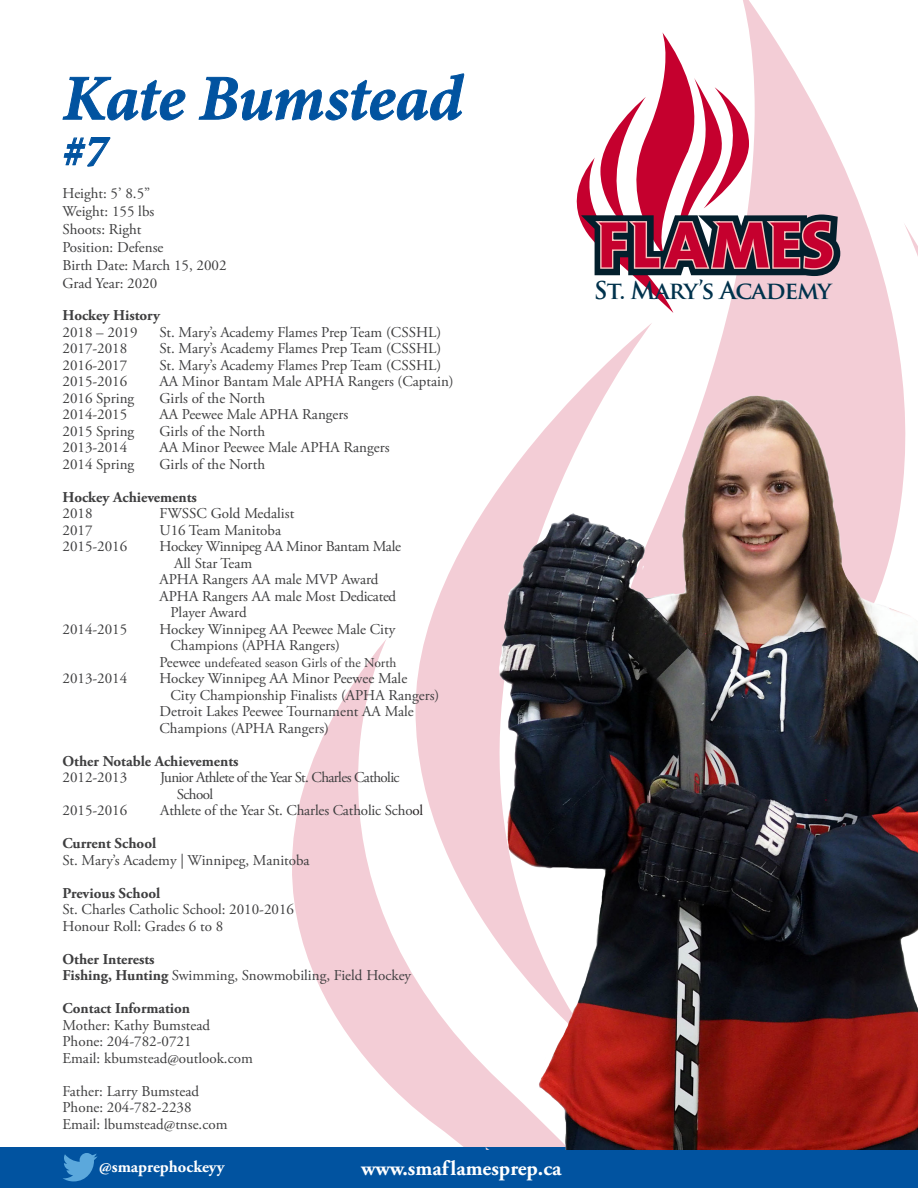
<style>
.page{position:relative;width:918px;height:1188px;background:#fff}
.page>*{position:absolute;margin:0;border:0;box-sizing:border-box;transform-origin:0 0}
.t1{font:italic 700 64.5px "Minion Pro";letter-spacing:-.005em;color:#0153a0}
.t2{font:italic 700 45px "Minion Pro";color:#0153a0}
.t3{font:700 24px "Trajan Pro";letter-spacing:-.04em;color:#00324c}
.t4{font:700 21px "Adobe Garamond Pro";color:#fff}
.t5{font:700 16.5px "Adobe Garamond Pro";color:#fff}
.t6{font:15px/16.5px "Adobe Garamond Pro";color:#3e3e3f}
.t7{font:700 15px "Adobe Garamond Pro";color:#3e3e3f}
.t8{font:15px/16.5px "Adobe Garamond Pro";letter-spacing:-.04em;color:#3e3e3f}
.t9{font:15px/16.5px "Adobe Garamond Pro";letter-spacing:-.02em;color:#3e3e3f}
.t10{font:13.5px "Adobe Garamond Pro";color:#3e3e3f}
.s1{font-size:15px}
.s2{color:#231f20}
.s3{font-weight:700}
</style>
<div class="page">
<svg style="left:576px;top:0;width:290px;height:390px"></svg>
<svg style="left:789px;top:222px;width:129px;height:168px;fill:#f3cdd6"></svg>
<svg style="left:425px;top:323px;width:227px;height:315px"></svg>
<svg style="left:292px;top:638px;width:178px;height:510px"></svg>
<svg style="left:63px;top:77px;width:122px;height:43px"></svg>
<svg style="left:199px;top:74px;width:265px;height:46px"></svg>
<svg style="left:64px;top:137px;width:46px;height:29px"></svg>
<svg style="left:577px;top:32px;width:263px;height:281px"></svg>
<div style="left:0;top:1148px;width:918px;height:40px;background:#0153a0"></div>
<svg style="left:63px;top:1153px;width:35px;height:28px"></svg>
<img style="left:470px;top:390px;width:448px;height:760px">
<p class="t1" style="left:63px;top:53px;width:402px">Kate Bumstead</p>
<p class="t2" style="left:63px;top:119px;width:46px">#7</p>
<p class="t6" style="left:63px;top:185px;width:89px">Height: 5’ 8.5”</p>
<p class="t6" style="left:63px;top:203px;width:93px">Weight: 155 lbs</p>
<p class="t6" style="left:63px;top:221px;width:80px">Shoots: Right</p>
<p class="t6" style="left:63px;top:239px;width:103px">Position: Defense</p>
<p class="t6" style="left:63px;top:257px;width:166px">Birth Date: March 15, 2002</p>
<p class="t6" style="left:63px;top:275px;width:96px">Grad Year: 2020</p>
<p class="t7" style="left:63px;top:307px;width:99px">Hockey History</p>
<p class="t6" style="left:63px;top:324px;width:76px">2018 – 2019</p>
<p class="t6" style="left:160px;top:324px;width:283px">St. Mary’s Academy Flames Prep Team (CSSHL)</p>
<p class="t6" style="left:63px;top:341px;width:66px">2017-2018</p>
<p class="t6" style="left:160px;top:341px;width:283px">St. Mary’s Academy Flames Prep Team (CSSHL)</p>
<p class="t6" style="left:63px;top:357px;width:66px">2016-2017</p>
<p class="t6" style="left:160px;top:357px;width:283px">St. Mary’s Academy Flames Prep Team (CSSHL)</p>
<p class="t6" style="left:63px;top:374px;width:66px">2015-2016</p>
<p class="t6" style="left:160px;top:374px;width:296px">AA Minor Bantam Male APHA Rangers (Captain)</p>
<p class="t6" style="left:63px;top:390px;width:73px">2016 Spring</p>
<p class="t6" style="left:160px;top:390px;width:107px">Girls of the North</p>
<p class="t6" style="left:63px;top:407px;width:66px">2014-2015</p>
<p class="t6" style="left:160px;top:407px;width:190px">AA Peewee Male APHA Rangers</p>
<p class="t6" style="left:63px;top:423px;width:73px">2015 Spring</p>
<p class="t6" style="left:160px;top:423px;width:107px">Girls of the North</p>
<p class="t6" style="left:63px;top:440px;width:66px">2013-2014</p>
<p class="t6" style="left:160px;top:440px;width:232px">AA Minor Peewee Male APHA Rangers</p>
<p class="t6" style="left:63px;top:456px;width:73px">2014 Spring</p>
<p class="t6" style="left:160px;top:456px;width:107px">Girls of the North</p>
<p class="t7" style="left:63px;top:488px;width:136px">Hockey Achievements</p>
<p class="t6" style="left:63px;top:506px;width:31px">2018</p>
<p class="t6" style="left:160px;top:506px;width:136px">FWSSC Gold Medalist</p>
<p class="t6" style="left:63px;top:522px;width:31px">2017</p>
<p class="t6" style="left:160px;top:522px;width:123px">U16 Team Manitoba</p>
<p class="t6" style="left:63px;top:539px;width:66px">2015-2016</p>
<p class="t9" style="left:174px;top:539px;width:228px;text-indent:-15px">Hockey Winnipeg AA Minor Bantam Male<br>All Star Team</p>
<p class="t6" style="left:160px;top:572px;width:220px">APHA Rangers AA male MVP Award</p>
<p class="t6" style="left:160px;top:588px;width:238px">APHA Rangers AA male Most Dedicated</p>
<p class="t6" style="left:171px;top:605px;width:78px">Player Award</p>
<p class="t6" style="left:63px;top:621px;width:66px">2014-2015</p>
<p class="t6" style="left:160px;top:621px;width:237px">Hockey Winnipeg AA Peewee Male City</p>
<p class="t6" style="left:171px;top:638px;width:171px">Champions (APHA Rangers)</p>
<p class="t10" style="left:160px;top:655px;width:239px"><span class="s1">Peewee</span> undefeated season Girls of the North</p>
<p class="t6" style="left:63px;top:671px;width:66px">2013-2014</p>
<p class="t6" style="left:171px;top:671px;width:270px;text-indent:-11px">Hockey Winnipeg AA Minor Peewee Male<br>City Championship Finalists (APHA Rangers)</p>
<p class="t6" style="left:160px;top:704px;width:256px">Detroit Lakes Peewee Tournament AA Male<br>Champions (APHA Rangers)</p>
<p class="t7" style="left:63px;top:752px;width:178px">Other Notable Achievements</p>
<p class="t6" style="left:63px;top:770px;width:66px">2012-2013</p>
<p class="t8" style="left:177px;top:770px;width:224px;text-indent:-17px">Junior Athlete of the Year St. Charles Catholic<br>School</p>
<p class="t6" style="left:63px;top:803px;width:66px">2015-2016</p>
<p class="t6" style="left:160px;top:803px;width:265px">Athlete of the Year St. Charles Catholic Scho<span class="s2">ol</span></p>
<p class="t7" style="left:63px;top:835px;width:95px">Current School</p>
<p class="t6" style="left:63px;top:852px;width:249px">St. Mary’s Academy | Winnipeg, Manitoba</p>
<p class="t6" style="left:63px;top:885px;width:233px"><span class="s3">Previous School<br></span>St. Charles Catholic School: 2010-2016<br>Honour Roll: Grades 6 to 8</p>
<p class="t6" style="left:63px;top:951px;width:350px"><span class="s3">Other Interests<br>Fishing, Hunting</span> Swimming, Snowmobiling, Field Hockey</p>
<p class="t6" style="left:63px;top:1001px;width:149px"><span class="s3">Contact Information<br></span>Mother: Kathy Bumstead</p>
<p class="t6" style="left:63px;top:1034px;width:131px">Phone: 204-782-0721</p>
<p class="t6" style="left:63px;top:1050px;width:192px">Email: kbumstead@outlook.com</p>
<p class="t6" style="left:63px;top:1083px;width:138px">Father: Larry Bumstead</p>
<p class="t6" style="left:63px;top:1100px;width:131px">Phone: 204-782-2238</p>
<p class="t6" style="left:63px;top:1116px;width:166px">Email: lbumstead@tnse.com</p>
<p class="t5" style="left:99px;top:1157px;width:127px">@smaprephockeyy</p>
<p class="t4" style="left:361px;top:1156px;width:202px">www.smaf lamesprep.ca</p>
<p class="t3" style="left:594px;top:275px;width:239px">St. Mary’s Academy</p>
</div>
